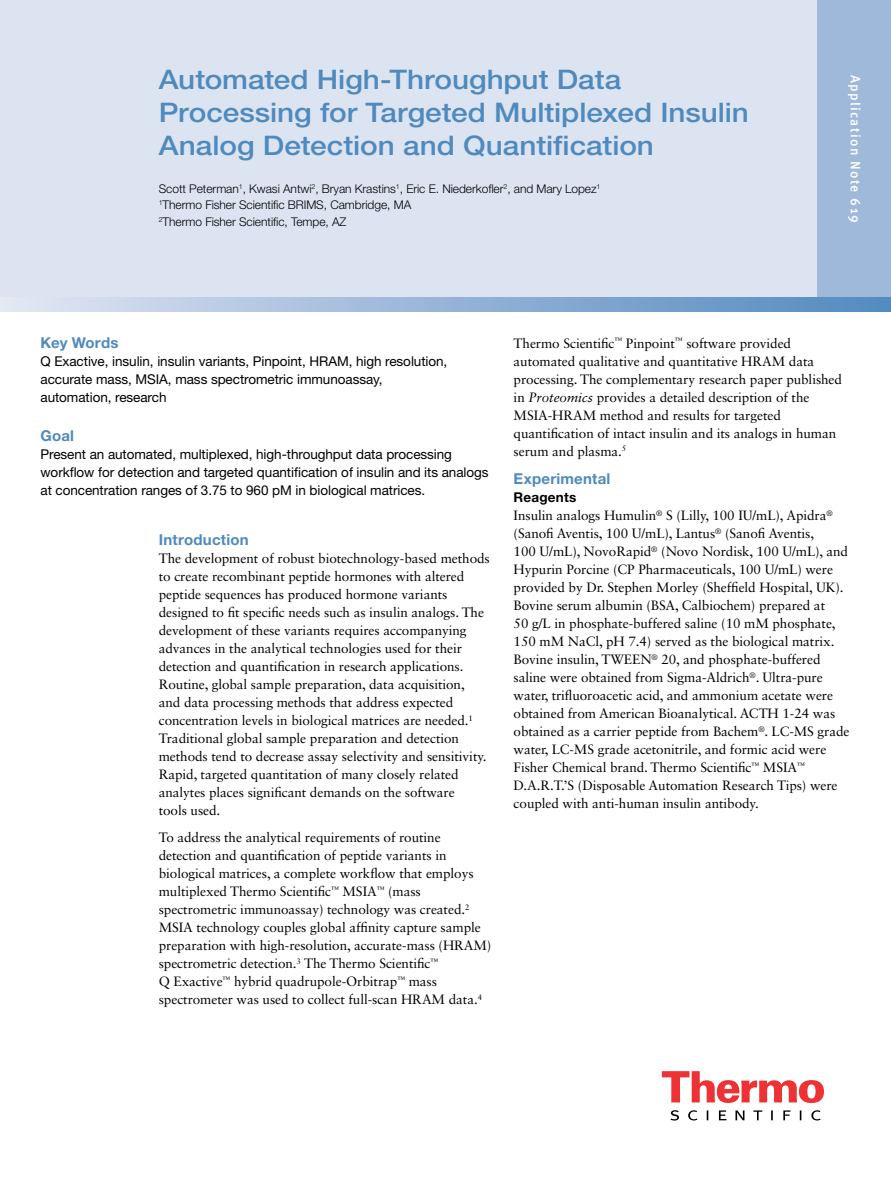
<style>
.page{position:relative;width:891px;height:1188px;background:#fff}
.page>*{position:absolute;margin:0;border:0;box-sizing:border-box;transform-origin:0 0}
.t1{font:500 27px/33px "Helvetica Neue LT Std";letter-spacing:-.005em;color:#4f8abe;scale:1.1 1}
.t2{font:700 15px "Helvetica Neue LT Std";letter-spacing:.015em;color:#4f8abe}
.t3{font:13.5px/18px "Sabon LT Std";letter-spacing:-.005em;color:#000}
.t4{font:13.5px/18px "Helvetica Neue LT Std";letter-spacing:-.005em;color:#000}
.t5{font:500 13.5px "Meta OT";letter-spacing:.1em;color:#fff}
.t6{font:700 13.5px "Helvetica Neue LT Std";letter-spacing:.015em;color:#000}
.t7{font:300 12px/16.5px "Helvetica Neue LT Std";letter-spacing:-.005em;color:#000}
.s1{font-family:"Sabon";font-style:italic}
</style>
<div class="page">
<div style="left:0;top:0;width:891px;height:303px;background:#dde4f1"></div>
<div style="left:817px;top:0;width:74px;height:303px;background:#9fb9da"></div>
<svg style="left:0;top:297px;width:891px;height:15px;background:#98b6d8"></svg>
<svg style="left:662px;top:1071px;width:162px;height:32px"></svg>
<svg style="left:670px;top:1110px;width:151px;height:11px"></svg>
<h1 class="t1" style="left:159px;top:62px;width:538px">Automated High-Throughput Data<br>Processing for Targeted Multiplexed Insulin<br>Analog Detection and Quantification</h1>
<p class="t7" style="left:159px;top:180px;width:443px">Scott Peterman<sup>1</sup>, Kwasi Antwi<sup>2</sup>, Bryan Krastins<sup>1</sup>, Eric E. Niederkofler<sup>2</sup>, and Mary Lopez<sup>1<br>1</sup>Thermo Fisher Scientific BRIMS, Cambridge, MA<br><sup>2</sup>Thermo Fisher Scientific, Tempe, AZ</p>
<p class="t5" style="left:864px;top:75px;width:150px;rotate:90deg">Application Note 619</p>
<p class="t2" style="left:40px;top:334px;width:80px">Key Words</p>
<p class="t4" style="left:40px;top:352px;width:408px">Q Exactive, insulin, insulin variants, Pinpoint, HRAM, high resolution, accurate mass, MSIA, mass spectrometric immunoassay, automation, research</p>
<p class="t2" style="left:40px;top:427px;width:35px">Goal</p>
<p class="t4" style="left:40px;top:445px;width:450px">Present an automated, multiplexed, high-throughput data processing workflow for detection and targeted quantification of insulin and its analogs at concentration ranges of 3.75 to 960 pM in biological matrices.</p>
<p class="t2" style="left:159px;top:531px;width:92px">Introduction</p>
<p class="t3" style="left:159px;top:549px;width:333px">The development of robust biotechnology-based methods to create recombinant peptide hormones with altered peptide sequences has produced hormone variants designed to fit specific needs such as insulin analogs. The development of these variants requires accompanying advances in the analytical technologies used for their detection and quantification in research applications.<br>Routine, global sample preparation, data acquisition, and data processing methods that address expected concentration levels in biological matrices are needed.<sup>1<br></sup>Traditional global sample preparation and detection methods tend to decrease assay selectivity and sensitivity.<br>Rapid, targeted quantitation of many closely related analytes places significant demands on the software<br>tools used.</p>
<p class="t3" style="left:159px;top:828px;width:334px">To address the analytical requirements of routine detection and quantification of peptide variants in biological matrices, a complete workflow that employs multiplexed Thermo Scientific<sup>™</sup> MSIA<sup>™</sup> (mass spectrometric immunoassay) technology was created.<sup>2<br></sup>MSIA technology couples global affinity capture sample preparation with high-resolution, accurate-mass (HRAM) spectrometric detection.<sup>3</sup> The Thermo Scientific<sup>™<br></sup>Q Exactive<sup>™</sup> hybrid quadrupole-Orbitrap<sup>™</sup> mass spectrometer was used to collect full-scan HRAM data.<sup>4</sup></p>
<p class="t3" style="left:514px;top:334px;width:330px">Thermo Scientific<sup>™</sup> Pinpoint<sup>™</sup> software provided automated qualitative and quantitative HRAM data processing. The complementary research paper published in <span class="s1">Proteomics</span> provides a detailed description of the MSIA-HRAM method and results for targeted quantification of intact insulin and its analogs in human serum and plasma.<sup>5</sup></p>
<p class="t2" style="left:514px;top:470px;width:98px">Experimental</p>
<p class="t6" style="left:514px;top:489px;width:64px">Reagents</p>
<p class="t3" style="left:514px;top:506px;width:337px">Insulin analogs Humulin<sup>®</sup> S (Lilly, 100 IU/mL), Apidra<sup>® </sup>(Sanofi Aventis, 100 U/mL), Lantus<sup>®</sup> (Sanofi Aventis,<br>100 U/mL), NovoRapid<sup>®</sup> (Novo Nordisk, 100 U/mL), and Hypurin Porcine (CP Pharmaceuticals, 100 U/mL) were provided by Dr. Stephen Morley (Sheffield Hospital, UK).<br>Bovine serum albumin (BSA, Calbiochem) prepared at<br>50 g/L in phosphate-buffered saline (10 mM phosphate, 150 mM NaCl, pH 7.4) served as the biological matrix.<br>Bovine insulin, TWEEN<sup>®</sup> 20, and phosphate-buffered saline were obtained from Sigma-Aldrich<sup>®</sup>. Ultra-pure water, trifluoroacetic acid, and ammonium acetate were obtained from American Bioanalytical. ACTH 1-24 was obtained as a carrier peptide from Bachem<sup>®</sup>. LC-MS grade water, LC-MS grade acetonitrile, and formic acid were Fisher Chemical brand. Thermo Scientific<sup>™</sup> MSIA<sup>™ </sup>D.A.R.T.’S (Disposable Automation Research Tips) were coupled with anti-human insulin antibody.</p>
</div>
